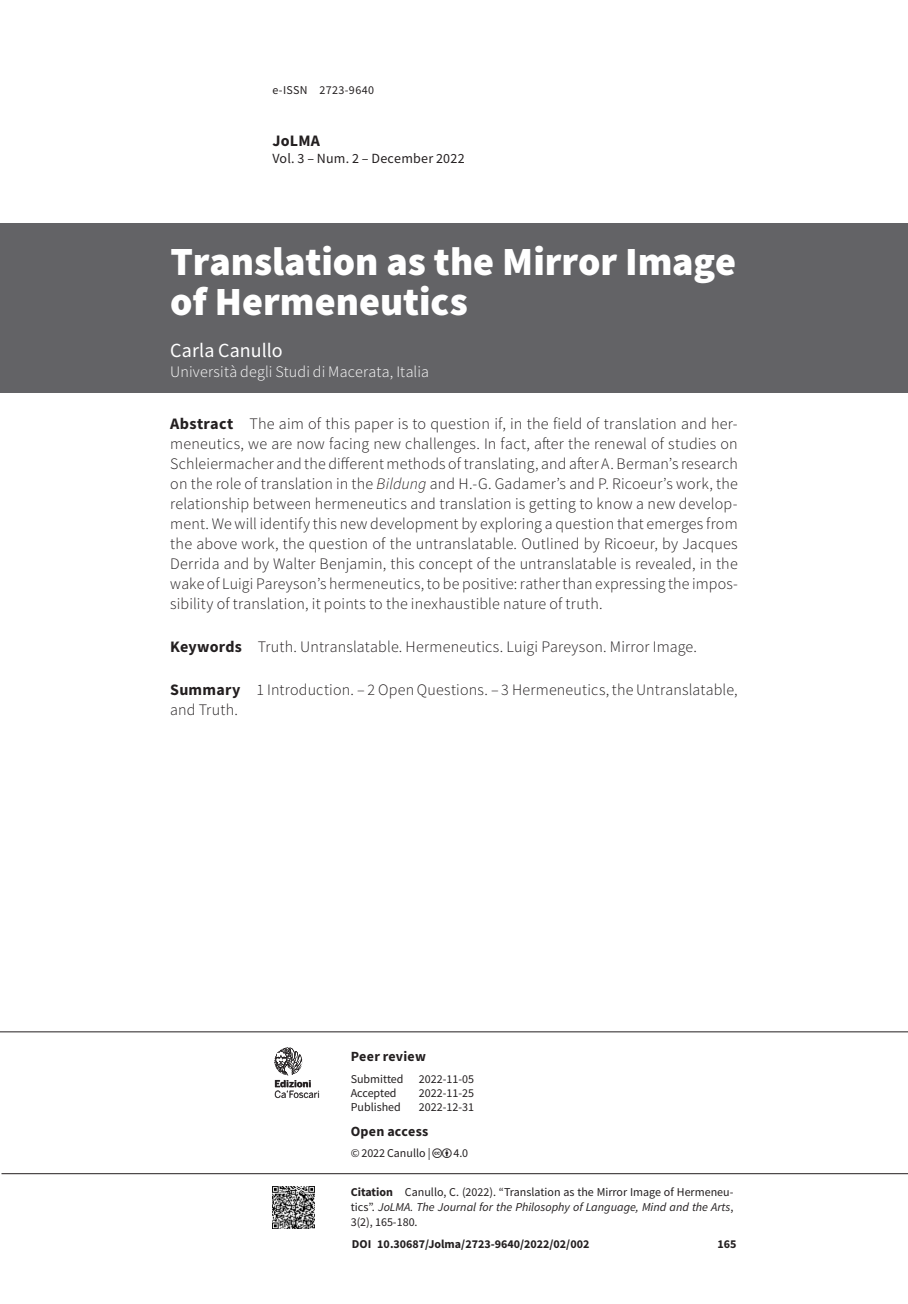
<style>
.page{position:relative;width:908px;height:1304px;background:#fff}
.page>*{position:absolute;margin:0;border:0;box-sizing:border-box;transform-origin:0 0}
.t1{font:900 40px/40px "Source Sans Pro";color:#fff}
.t2{font:20px "Source Sans Pro";color:#fff}
.t3{font:300 16px/20px "Source Sans Pro";letter-spacing:.01em;color:#231f20;text-align:justify}
.t4{font:300 16px "Source Sans Pro";letter-spacing:.01em;color:#fff}
.t5{font:700 16px "Source Sans Pro";letter-spacing:.015em;color:#231f20}
.t6{font:14px "Source Sans Pro";letter-spacing:.015em;color:#231f20}
.t7{font:700 14px "Source Sans Pro";letter-spacing:.02em;color:#231f20}
.t8{font:12px/15px "Source Sans Pro";color:#231f20;text-align:justify}
.t9{font:700 12px "Source Sans Pro";color:#231f20}
.t10{font:12px "Source Sans Pro";letter-spacing:.03em;color:#231f20}
.t11{font:9.6px "Benton Sans";letter-spacing:-.01em;color:#231f20}
.t12{font:700 9.6px "Benton Sans";color:#231f20}
.s1{font-weight:700}
.s2{font-style:italic}
</style>
<div class="page">
<hr style="left:2px;top:1173px;width:905px;height:1px;background:#231f20">
<hr style="left:0;top:1031px;width:907px;height:1px;background:#231f20">
<img style="left:272px;top:1187px;width:42px;height:42px">
<svg style="left:274px;top:1047px;width:45px;height:51px"></svg>
<div style="left:0;top:223px;width:907px;height:169px;background:#636366"></div>
<p class="t10" style="left:272px;top:82px;width:103px">e-ISSN 2723-9640</p>
<p class="t5" style="left:272px;top:130px;width:49px">JoLMA</p>
<p class="t6" style="left:272px;top:149px;width:194px">Vol. 3 – Num. 2 – December 2022</p>
<h1 class="t1" style="left:170px;top:241px;width:567px">Translation as the Mirror Image of Hermeneutics</h1>
<p class="t2" style="left:170px;top:338px;width:114px">Carla Canullo</p>
<p class="t4" style="left:170px;top:362px;width:260px">Università degli Studi di Macerata, Italia</p>
<p class="t3" style="left:170px;top:414px;width:569px"><span class="s1">Abstract</span> The aim of this paper is to question if, in the field of translation and her&shy;meneutics, we are now facing new challenges. In fact, after the renewal of studies on Schleiermacher and the different methods of translating, and after A. Berman’s research on the role of translation in the <span class="s2">Bildung</span> and H.-G. Gadamer’s and P. Ricoeur’s work, the relationship between hermeneutics and translation is getting to know a new develop&shy;ment. We will identify this new development by exploring a question that emerges from the above work, the question of the untranslatable. Outlined by Ricoeur, by Jacques Derrida and by Walter Benjamin, this concept of the untranslatable is revealed, in the wake of Luigi Pareyson’s hermeneutics, to be positive: rather than expressing the impos&shy;sibility of translation, it points to the inexhaustible nature of truth.</p>
<p class="t3" style="left:170px;top:637px;width:528px"><span class="s1">Keywords</span> Truth. Untranslatable. Hermeneutics. Luigi Pareyson. Mirror Image.</p>
<p class="t3" style="left:170px;top:679px;width:568px"><span class="s1">Summary</span> 1 Introduction. – 2 Open Questions. – 3 Hermeneutics, the Untranslatable, and Truth.</p>
<p class="t12" style="left:274px;top:1078px;width:38px">Edizioni</p>
<p class="t11" style="left:274px;top:1088px;width:47px">Ca’Foscari</p>
<p class="t7" style="left:350px;top:1046px;width:77px">Peer review</p>
<p class="t8" style="left:350px;top:1071px;width:54px">Submitted</p>
<p class="t8" style="left:418px;top:1071px;width:57px">2022-11-05</p>
<p class="t8" style="left:350px;top:1085px;width:47px">Accepted</p>
<p class="t8" style="left:418px;top:1085px;width:57px">2022-11-25</p>
<p class="t8" style="left:350px;top:1099px;width:52px">Published</p>
<p class="t8" style="left:418px;top:1099px;width:57px">2022-12-31</p>
<p class="t7" style="left:350px;top:1122px;width:79px">Open access</p>
<p class="t8" style="left:350px;top:1145px;width:81px">© 2022 Canullo |</p>
<p class="t8" style="left:453px;top:1145px;width:16px">4.0</p>
<p class="t8" style="left:350px;top:1184px;width:384px"><span class="s1">Citation</span> Canullo, C. (2022). “Translation as the Mirror Image of Hermeneu&shy;tics”. <span class="s2">JoLMA. The Journal for the Philosophy of Language, Mind and the Arts</span>, 3(2), 165-180.</p>
<p class="t9" style="left:351px;top:1235px;width:239px">DOI 10.30687/Jolma/2723-9640/2022/02/002</p>
<p class="t9" style="left:717px;top:1236px;width:21px">165</p>
</div>
